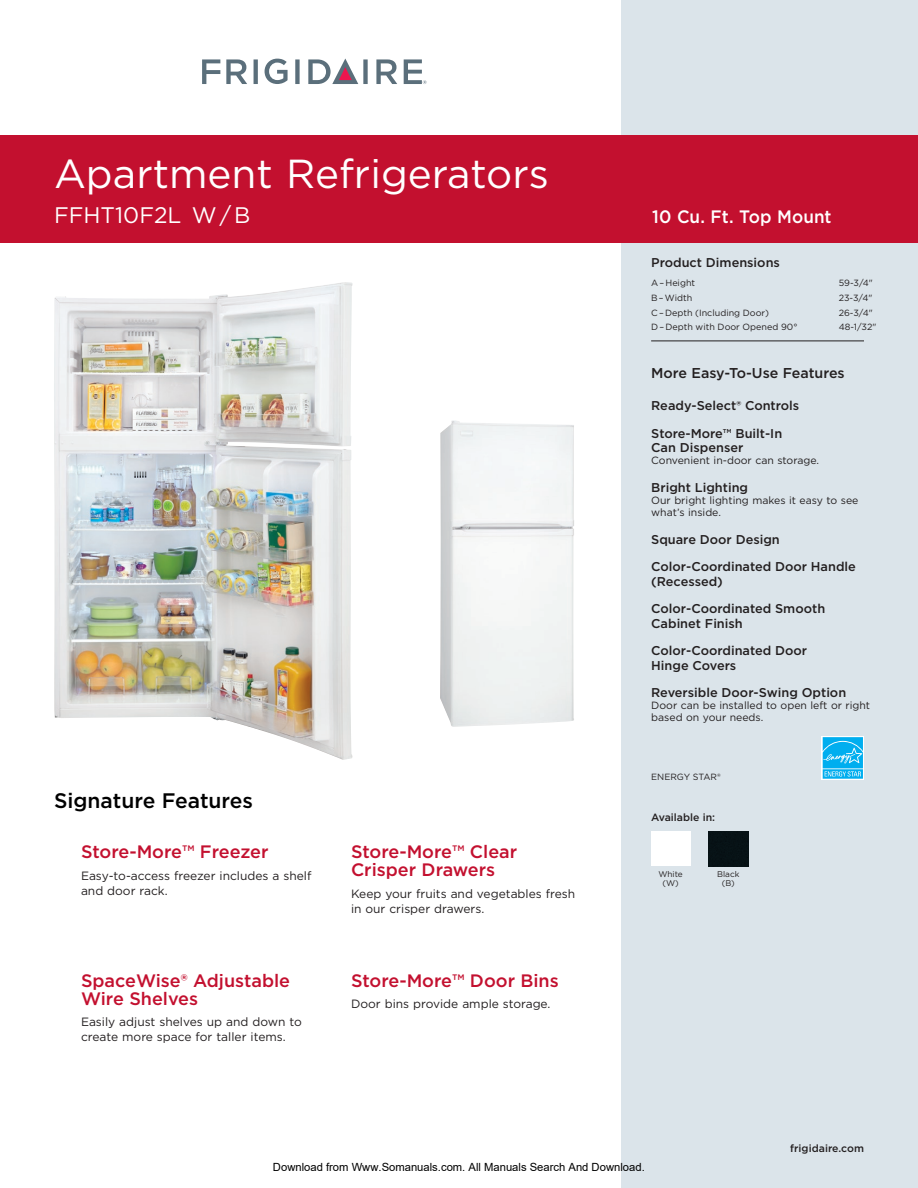
<style>
.page{position:relative;width:918px;height:1188px;background:#fff}
.page>*{position:absolute;margin:0;border:0;box-sizing:border-box;transform-origin:0 0}
.t1{font:40.5px "Gotham";color:#fff}
.t2{font:22.5px "Gotham";color:#fff}
.t3{font:500 21px "Gotham";color:#000}
.t4{font:500 18px/18px "Gotham";color:#c3102f}
.t5{font:500 18px "Gotham";color:#fff;scale:.95 1}
.t6{font:500 14.25px "Gotham";color:#231f20}
.t7{font:500 12.75px/27.8px "Gotham";color:#231f20}
.t8{font:12px/15px "Gotham";color:#231f20}
.t9{font:11.25px "Arial";color:#000}
.t10{font:10.5px/12px "Gotham";color:#231f20}
.t11{font:500 10.5px "Gotham";color:#231f20}
.t12{font:9px "Gotham";color:#231f20}
.t13{font:8.25px/9px "Gotham";color:#231f20;text-align:center}
</style>
<div class="page">
<div style="left:621px;top:0;width:297px;height:1188px;background:#dbe4ea"></div>
<div style="left:0;top:135px;width:918px;height:108px;background:#c3102f"></div>
<svg style="left:265px;top:59px;width:23px;height:25px"></svg>
<svg style="left:202px;top:59px;width:18px;height:25px"></svg>
<svg style="left:226px;top:59px;width:21px;height:25px"></svg>
<svg style="left:254px;top:59px;width:4px;height:25px"></svg>
<svg style="left:295px;top:59px;width:5px;height:25px"></svg>
<svg style="left:376px;top:59px;width:21px;height:25px"></svg>
<svg style="left:308px;top:59px;width:60px;height:25px"></svg>
<svg style="left:404px;top:59px;width:23px;height:25px"></svg>
<hr style="left:651px;top:341px;width:213px;height:1px;background:#231f20">
<img style="left:440px;top:420px;width:134px;height:307px">
<svg style="left:822px;top:736px;width:42px;height:44px"></svg>
<svg style="left:823px;top:737px;width:40px;height:42px;background:#2abbf1"></svg>
<img style="left:54px;top:282px;width:299px;height:478px">
<div style="left:651px;top:832px;width:40px;height:34px;background:#fff"></div>
<img style="left:708px;top:832px;width:40px;height:34px">
<h1 class="t1" style="left:54px;top:147px;width:497px">Apartment Refrigerators</h1>
<h2 class="t2" style="left:54px;top:201px;width:198px">FFHT10F2L W / B</h2>
<h3 class="t3" style="left:54px;top:787px;width:201px">Signature Features</h3>
<h3 class="t4" style="left:81px;top:843px;width:189px">Store-More™ Freezer</h3>
<p class="t8" style="left:81px;top:868px;width:232px">Easy-to-access freezer includes a shelf and door rack.</p>
<h3 class="t4" style="left:81px;top:971px;width:211px">SpaceWise® Adjustable<br>Wire Shelves</h3>
<p class="t8" style="left:81px;top:1014px;width:222px">Easily adjust shelves up and down to create more space for taller items.</p>
<h3 class="t4" style="left:351px;top:843px;width:168px">Store-More™ Clear<br>Crisper Drawers</h3>
<p class="t8" style="left:351px;top:886px;width:226px">Keep your fruits and vegetables fresh in our crisper drawers.</p>
<h3 class="t4" style="left:351px;top:971px;width:209px">Store-More™ Door Bins</h3>
<p class="t8" style="left:351px;top:996px;width:201px">Door bins provide ample storage.</p>
<h3 class="t5" style="left:652px;top:205px;width:190px">10 Cu. Ft. Top Mount</h3>
<p class="t7" style="left:651px;top:249px;width:130px">Product Dimensions</p>
<p class="t12" style="left:651px;top:277px;width:45px">A – Height</p>
<p class="t12" style="left:839px;top:277px;width:36px">59-3/4"</p>
<p class="t12" style="left:651px;top:292px;width:42px">B – Width</p>
<p class="t12" style="left:839px;top:292px;width:35px">23-3/4"</p>
<p class="t12" style="left:651px;top:307px;width:119px">C – Depth (Including Door)</p>
<p class="t12" style="left:839px;top:307px;width:35px">26-3/4"</p>
<p class="t12" style="left:651px;top:321px;width:148px">D – Depth with Door Opened 90°</p>
<p class="t12" style="left:839px;top:321px;width:39px">48-1/32"</p>
<p class="t6" style="left:651px;top:364px;width:195px">More Easy-To-Use Features</p>
<p class="t7" style="left:651px;top:391px;width:150px">Ready-Select® Controls<br>Store-More™ Built-In</p>
<p class="t7" style="left:651px;top:433px;width:94px">Can Dispenser</p>
<p class="t10" style="left:651px;top:454px;width:169px">Convenient in-door can storage.</p>
<p class="t7" style="left:651px;top:473px;width:98px">Bright Lighting</p>
<p class="t10" style="left:651px;top:494px;width:209px">Our bright lighting makes it easy to see what’s inside.</p>
<p class="t7" style="left:651px;top:525px;width:206px">Square Door Design<br>Color-Coordinated Door Handle</p>
<p class="t7" style="left:651px;top:567px;width:176px">(Recessed)<br>Color-Coordinated Smooth</p>
<p class="t7" style="left:651px;top:609px;width:157px">Cabinet Finish<br>Color-Coordinated Door</p>
<p class="t7" style="left:651px;top:651px;width:197px">Hinge Covers<br>Reversible Door-Swing Option</p>
<p class="t10" style="left:651px;top:699px;width:220px">Door can be installed to open left or right based on your needs.</p>
<p class="t12" style="left:651px;top:771px;width:71px">ENERGY STAR®</p>
<p class="t11" style="left:651px;top:810px;width:65px">Available in:</p>
<p class="t13" style="left:658px;top:869px;width:26px">White (W)</p>
<p class="t13" style="left:717px;top:869px;width:24px">Black (B)</p>
<p class="t11" style="left:790px;top:1141px;width:75px">frigidaire.com</p>
<p class="t9" style="left:273px;top:1160px;width:373px">Download from Www.Somanuals.com. All Manuals Search And Download.</p>
</div>
